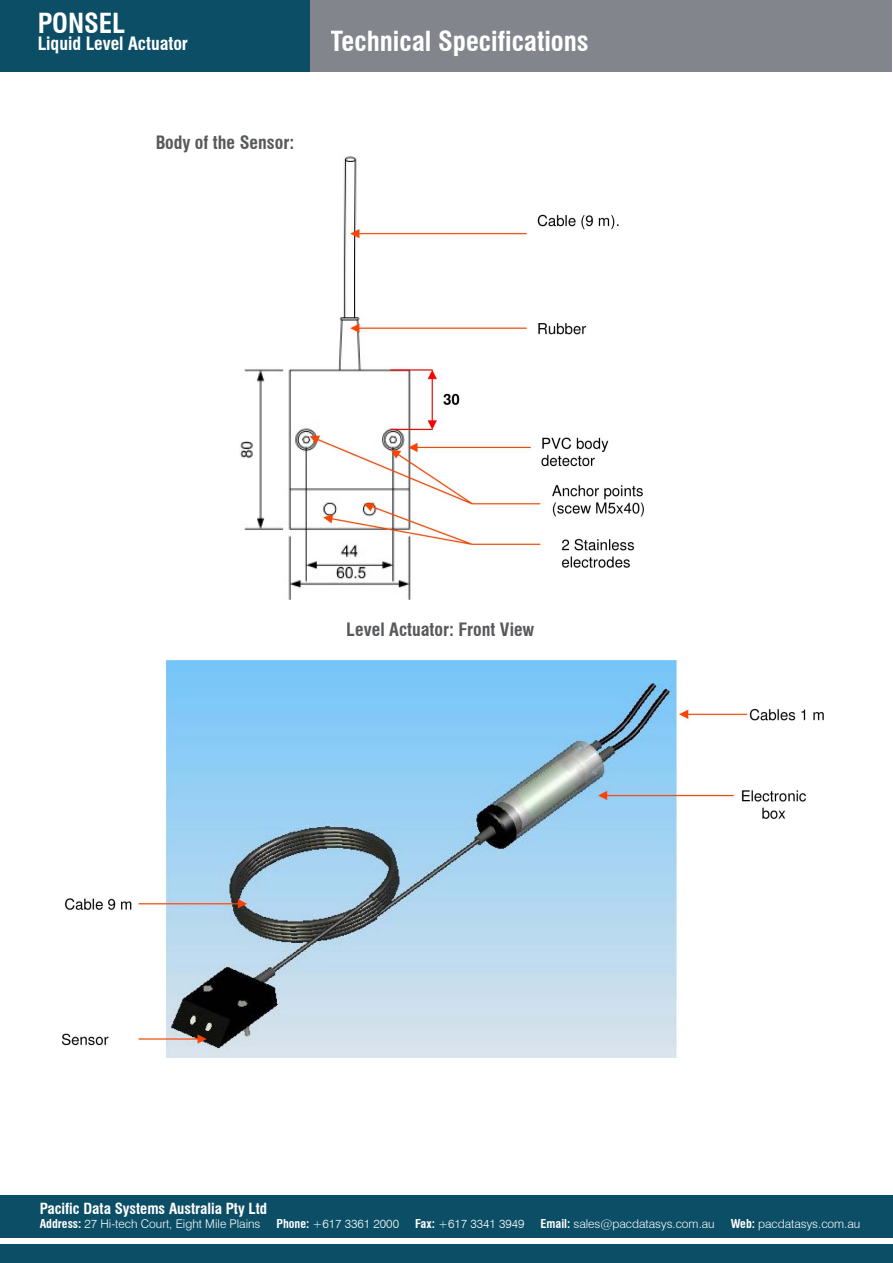
<style>
.page{position:relative;width:893px;height:1263px;background:#fff}
.page>*{position:absolute;margin:0;border:0;box-sizing:border-box;transform-origin:0 0}
.t1{font:700 condensed 27px "Swiss 721 BT";color:#fff}
.t2{font:700 condensed 18px "Swiss 721 BT";color:#58595b}
.t3{font:700 condensed 18px "Swiss 721 BT";color:#fff}
.t4{font:700 condensed 15px "Swiss 721 BT";color:#fff}
.t5{font:300 12px "Swiss 721 BT";color:#fff}
.s1{font-weight:700;font-stretch:condensed}
</style>
<div class="page">
<div style="left:0;top:0;width:311px;height:72px;background:#0c4e66"></div>
<div style="left:311px;top:0;width:581px;height:72px;background:#82868c"></div>
<div style="left:0;top:1245px;width:893px;height:18px;background:#0c4e66"></div>
<div style="left:0;top:1195px;width:893px;height:42px;background:#0c4e66"></div>
<img style="left:62px;top:660px;width:762px;height:398px">
<img style="left:240px;top:156px;width:404px;height:444px">
<h1 class="t1" style="left:37px;top:7px;width:89px">PONSEL</h1>
<h2 class="t3" style="left:37px;top:32px;width:152px">Liquid Level Actuator</h2>
<h2 class="t2" style="left:155px;top:131px;width:141px">Body of the Sensor:</h2>
<h1 class="t1" style="left:331px;top:25px;width:259px">Technical Specifications</h1>
<h2 class="t2" style="left:347px;top:619px;width:189px">Level Actuator: Front View</h2>
<p class="t4" style="left:40px;top:1199px;width:229px">Pacific Data Systems Australia Pty Ltd</p>
<p class="t5" style="left:40px;top:1216px;width:222px"><span class="s1">Address:</span> 27 Hi-tech Court, Eight Mile Plains</p>
<p class="t5" style="left:277px;top:1216px;width:124px"><span class="s1">Phone:</span> +617 3361 2000</p>
<p class="t5" style="left:415px;top:1216px;width:111px"><span class="s1">Fax:</span> +617 3341 3949</p>
<p class="t5" style="left:541px;top:1216px;width:176px"><span class="s1">Email:</span> sales@pacdatasys.com.au</p>
<p class="t5" style="left:731px;top:1216px;width:131px"><span class="s1">Web:</span> pacdatasys.com.au</p>
</div>
